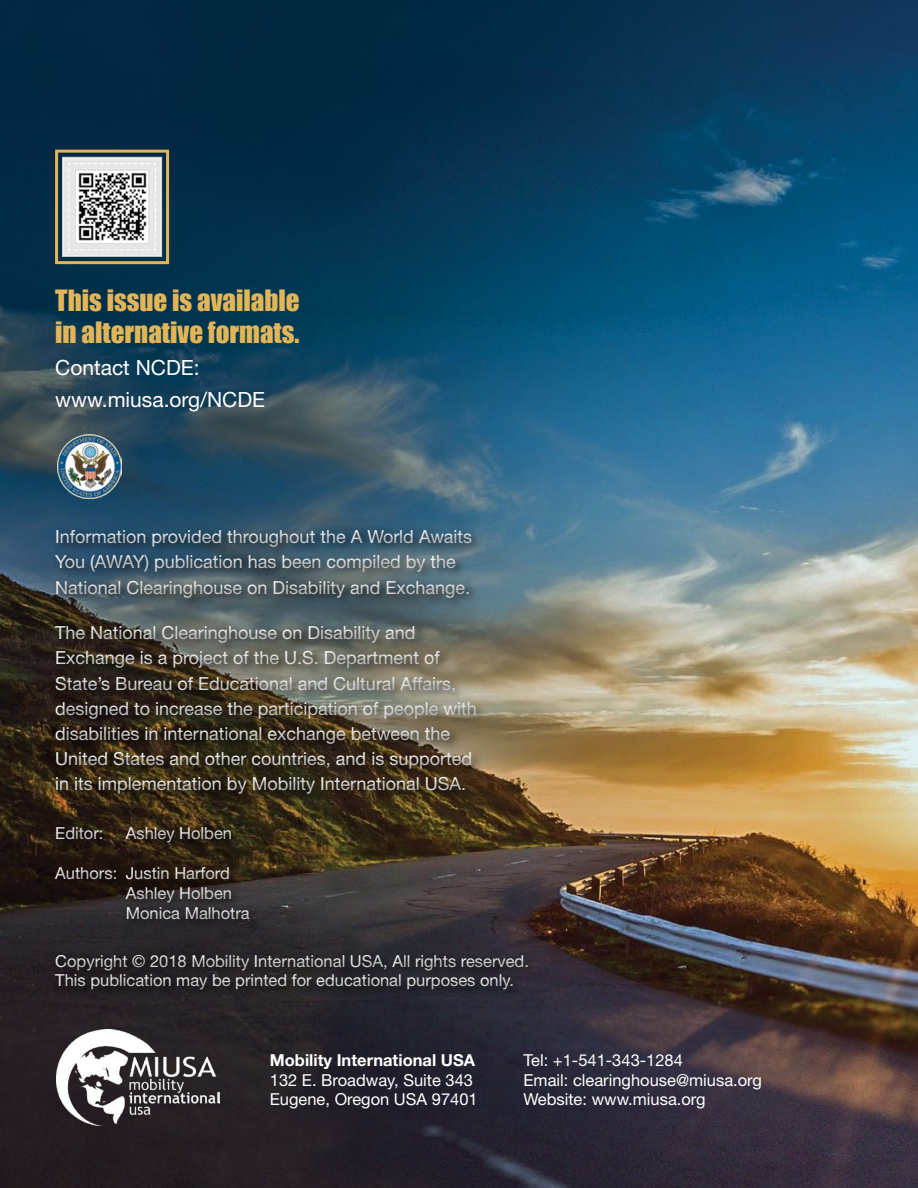
<style>
.page{position:relative;width:918px;height:1188px;background:#fff}
.page>*{position:absolute;margin:0;border:0;box-sizing:border-box;transform-origin:0 0}
.P__Infographic-Cred{font:27px/32.4px "Impact";color:#e3b557}
.P__Infographic-Cred-2{font:21px "Helvetica Neue LT Std";color:#fff}
.P__Infographic-Cred-3{font:18px/25.2px "Helvetica Neue LT Std";color:#fff}
.P__Infographic-Cred-4{font:16.5px/19.8px "Helvetica Neue LT Std";color:#fff}
.P__Infographic-Cred-5{font:700 16.5px "Helvetica Neue LT Std";color:#fff}
</style>
<div class="page">
<img style="left:0;top:0;width:918px;height:1188px">
<img style="left:57px;top:434px;width:65px;height:65px">
<img style="left:57px;top:1030px;width:163px;height:96px">
<svg style="left:54px;top:148px;width:117px;height:118px"></svg>
<div style="left:51px;top:526px;width:437px;height:279px;background:#000;opacity:.75"></div>
<div style="left:51px;top:822px;width:210px;height:109px;background:#000;opacity:.75"></div>
<div style="left:51px;top:950px;width:488px;height:51px;background:#000;opacity:.75"></div>
<p class="P__Infographic-Cred" style="left:55px;top:283px;width:246px">This issue is available in alternative formats.</p>
<p class="P__Infographic-Cred-2" style="left:55px;top:355px;width:146px">Contact NCDE:</p>
<p class="P__Infographic-Cred-2" style="left:55px;top:387px;width:211px">www.miusa.org/NCDE</p>
<p class="P__Infographic-Cred-3" style="left:55px;top:524px;width:419px">Information provided throughout the A World Awaits<br>You (AWAY) publication has been compiled by the<br>National Clearinghouse on Disability and Exchange.</p>
<p class="P__Infographic-Cred-3" style="left:55px;top:620px;width:423px">The National Clearinghouse on Disability and Exchange is a project of the U.S. Department of State’s Bureau of Educational and Cultural Affairs, designed to increase the participation of people with disabilities in international exchange between the United States and other countries, and is supported in its implementation by Mobility International USA.</p>
<p class="P__Infographic-Cred-4" style="left:55px;top:823px;width:50px">Editor:</p>
<p class="P__Infographic-Cred-4" style="left:126px;top:823px;width:108px">Ashley Holben</p>
<p class="P__Infographic-Cred-4" style="left:55px;top:863px;width:176px">Authors: Justin Harford</p>
<p class="P__Infographic-Cred-4" style="left:126px;top:883px;width:108px">Ashley Holben</p>
<p class="P__Infographic-Cred-4" style="left:126px;top:903px;width:126px">Monica Malhotra</p>
<p class="P__Infographic-Cred-4" style="left:55px;top:951px;width:475px">Copyright © 2018 Mobility International USA, All rights reserved.<br>This publication may be printed for educational purposes only.</p>
<p class="P__Infographic-Cred-5" style="left:270px;top:1050px;width:207px">Mobility International USA</p>
<p class="P__Infographic-Cred-4" style="left:270px;top:1070px;width:205px">132 E. Broadway, Suite 343</p>
<p class="P__Infographic-Cred-4" style="left:270px;top:1089px;width:209px">Eugene, Oregon USA 97401</p>
<p class="P__Infographic-Cred-4" style="left:524px;top:1050px;width:161px">Tel: +1-541-343-1284</p>
<p class="P__Infographic-Cred-4" style="left:524px;top:1070px;width:240px">Email: clearinghouse@miusa.org</p>
<p class="P__Infographic-Cred-4" style="left:524px;top:1089px;width:183px">Website: www.miusa.org</p>
</div>
